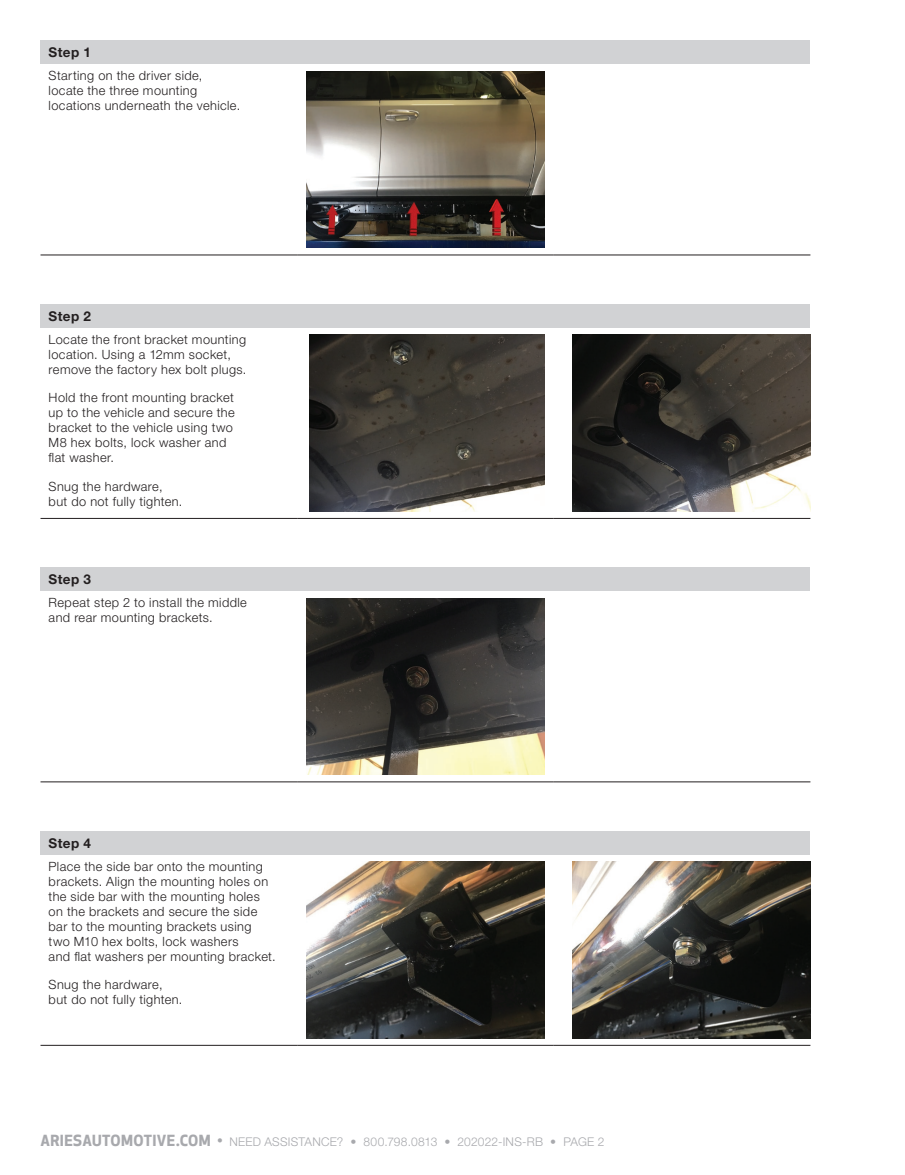
<style>
.page{position:relative;width:905px;height:1175px;background:#fff}
.page>*{position:absolute;margin:0;border:0;box-sizing:border-box;transform-origin:0 0}
.t1{font:700 13.5px "Helvetica Neue LT Std";letter-spacing:.03em;color:#231f20}
.t2{font:300 12.75px/15px "Helvetica Neue LT Std";letter-spacing:.03em;color:#231f20}
.t3{font:300 12px "Helvetica Neue LT Std";letter-spacing:.02em;color:#a8a9ad}
.s1{font-family:"Apex New";font-weight:700;font-size:15px}
.s2{font-family:"Apex New";font-weight:500;font-size:15px}
</style>
<div class="page">
<div style="left:40px;top:40px;width:770px;height:24px;background:#d1d2d4"></div>
<hr style="left:40px;top:254px;width:257px;height:1px;background:#231f20">
<hr style="left:297px;top:254px;width:257px;height:1px;background:#231f20">
<hr style="left:554px;top:254px;width:256px;height:1px;background:#231f20">
<img style="left:306px;top:71px;width:239px;height:177px">
<div style="left:40px;top:304px;width:770px;height:24px;background:#d1d2d4"></div>
<hr style="left:40px;top:518px;width:257px;height:1px;background:#231f20">
<hr style="left:297px;top:518px;width:257px;height:1px;background:#231f20">
<hr style="left:554px;top:518px;width:256px;height:1px;background:#231f20">
<img style="left:309px;top:335px;width:236px;height:176px">
<img style="left:572px;top:335px;width:238px;height:176px">
<div style="left:40px;top:567px;width:770px;height:24px;background:#d1d2d4"></div>
<hr style="left:40px;top:781px;width:257px;height:1px;background:#231f20">
<hr style="left:297px;top:781px;width:257px;height:1px;background:#231f20">
<hr style="left:554px;top:781px;width:256px;height:1px;background:#231f20">
<img style="left:306px;top:598px;width:239px;height:177px">
<div style="left:40px;top:831px;width:770px;height:23px;background:#d1d2d4"></div>
<hr style="left:40px;top:1045px;width:257px;height:1px;background:#231f20">
<hr style="left:297px;top:1045px;width:257px;height:1px;background:#231f20">
<hr style="left:554px;top:1045px;width:256px;height:1px;background:#231f20">
<img style="left:306px;top:861px;width:239px;height:177px">
<img style="left:572px;top:861px;width:238px;height:177px">
<p class="t1" style="left:49px;top:44px;width:44px">Step 1</p>
<p class="t2" style="left:49px;top:68px;width:193px">Starting on the driver side, locate the three mounting locations underneath the vehicle.</p>
<p class="t1" style="left:49px;top:307px;width:44px">Step 2</p>
<p class="t2" style="left:49px;top:331px;width:199px">Locate the front bracket mounting location. Using a 12mm socket, remove the factory hex bolt plugs.</p>
<p class="t2" style="left:49px;top:390px;width:187px">Hold the front mounting bracket up to the vehicle and secure the bracket to the vehicle using two<br>M8 hex bolts, lock washer and flat washer.</p>
<p class="t2" style="left:49px;top:478px;width:135px">Snug the hardware, but do not fully tighten.</p>
<p class="t1" style="left:49px;top:571px;width:44px">Step 3</p>
<p class="t2" style="left:49px;top:595px;width:200px">Repeat step 2 to install the middle and rear mounting brackets.</p>
<p class="t1" style="left:49px;top:834px;width:44px">Step 4</p>
<p class="t2" style="left:49px;top:858px;width:229px">Place the side bar onto the mounting brackets. Align the mounting holes on the side bar with the mounting holes on the brackets and secure the side bar to the mounting brackets using two M10 hex bolts, lock washers<br>and flat washers per mounting bracket.</p>
<p class="t2" style="left:49px;top:976px;width:135px">Snug the hardware, but do not fully tighten.</p>
<p class="t3" style="left:40px;top:1134px;width:565px"><span class="s1">ARIESAUTOMOTIVE.COM</span> <span class="s2">•</span> NEED ASSISTANCE? • 800.798.0813 • 202022-INS-RB • PAGE 2</p>
</div>
